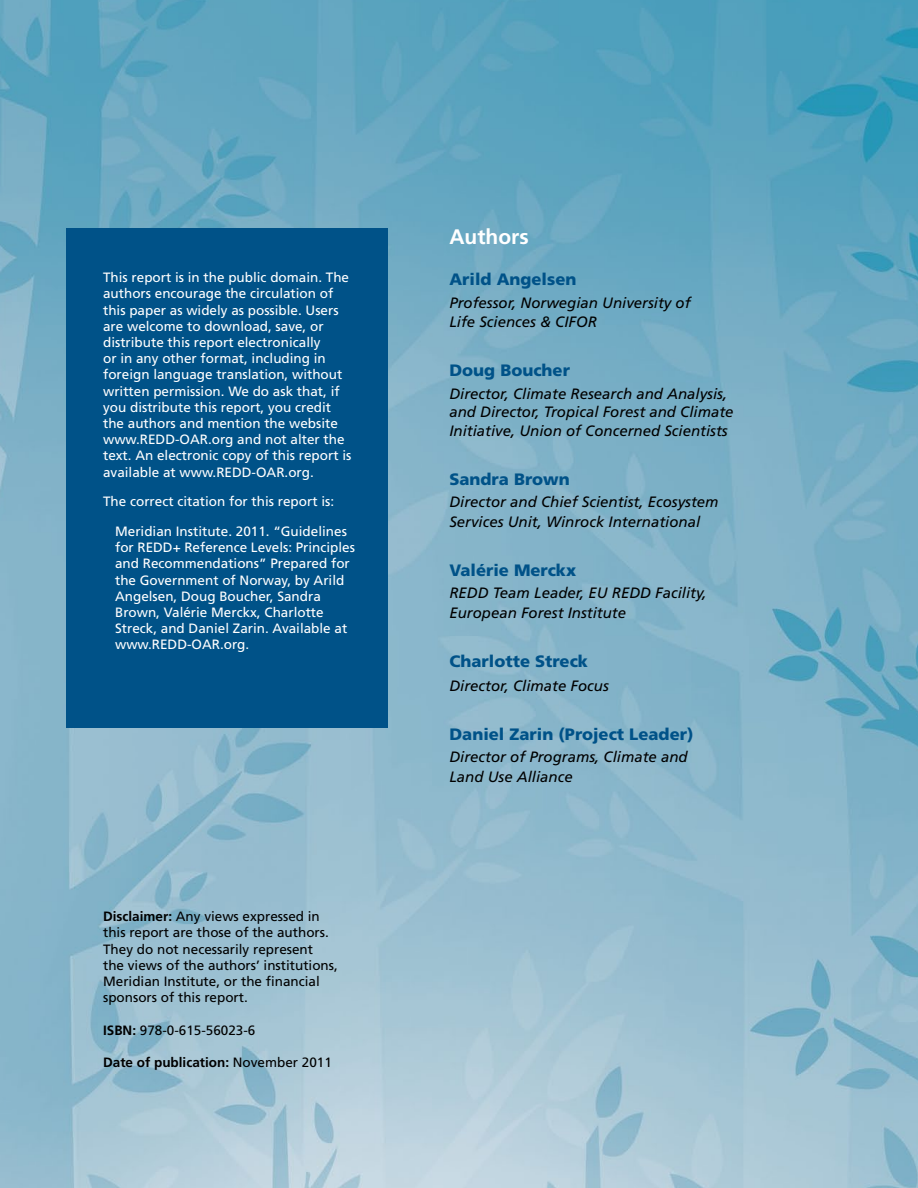
<style>
.page{position:relative;width:918px;height:1188px;background:#fff}
.page>*{position:absolute;margin:0;border:0;box-sizing:border-box;transform-origin:0 0}
.t1{font:700 21px "Frutiger";color:#fff}
.t2{font:900 16.5px "Frutiger";color:#005288}
.t3{font:italic 15px/19.8px "Frutiger";color:#000}
.t4{font:13.5px/16.2px "Frutiger";color:#fff}
.t5{font:13.5px/16.2px "Frutiger";color:#000}
.t6{font:700 13.5px "Frutiger";color:#000}
.s1{font-weight:700}
.s2{font-weight:400}
</style>
<div class="page">
<img style="left:0;top:0;width:918px;height:1188px">
<div style="left:66px;top:229px;width:322px;height:499px;background:#005288"></div>
<p class="t4" style="left:103px;top:270px;width:250px">This report is in the public domain. The authors encourage the circulation of this paper as widely as possible. Users are welcome to download, save, or distribute this report electronically<br>or in any other format, including in foreign language translation, without written permission. We do ask that, if you distribute this report, you credit the authors and mention the website www.REDD-OAR.org and not alter the text. An electronic copy of this report is available at www.REDD-OAR.org.</p>
<p class="t4" style="left:115px;top:487px;width:233px;line-height:29.7px;text-indent:-12px">The correct citation for this report is:<br>Meridian Institute. 2011. “Guidelines</p>
<p class="t4" style="left:115px;top:540px;width:241px">for REDD+ Reference Levels: Principles and Recommendations” Prepared for the Government of Norway, by Arild Angelsen, Doug Boucher, Sandra Brown, Valérie Merckx, Charlotte Streck, and Daniel Zarin. Available at www.REDD-OAR.org.</p>
<p class="t5" style="left:103px;top:908px;width:236px"><span class="s1">Disclaimer:</span> Any views expressed in this report are those of the authors.<br>They do not necessarily represent<br>the views of the authors’ institutions, Meridian Institute, or the financial sponsors of this report.</p>
<p class="t5" style="left:103px;top:1022px;width:154px"><span class="s1">ISBN:</span> 978-0-615-56023-6</p>
<p class="t6" style="left:103px;top:1054px;width:230px">Date of publication: <span class="s2">November 2011</span></p>
<h1 class="t1" style="left:449px;top:225px;width:81px">Authors</h1>
<p class="t2" style="left:449px;top:269px;width:129px">Arild Angelsen</p>
<p class="t3" style="left:449px;top:293px;width:243px">Professor, Norwegian University of<br>Life Sciences &amp; CIFOR</p>
<p class="t2" style="left:449px;top:360px;width:122px">Doug Boucher</p>
<p class="t3" style="left:449px;top:384px;width:286px;line-height:18px">Director, Climate Research and Analysis, and Director, Tropical Forest and Climate</p>
<p class="t3" style="left:449px;top:421px;width:280px">Initiative, Union of Concerned Scientists</p>
<p class="t2" style="left:449px;top:469px;width:122px">Sandra Brown</p>
<p class="t3" style="left:449px;top:492px;width:271px">Director and Chief Scientist, Ecosystem<br>Services Unit, Winrock International</p>
<p class="t2" style="left:449px;top:560px;width:128px">Valérie Merckx</p>
<p class="t3" style="left:449px;top:583px;width:259px">REDD Team Leader, EU REDD Facility,<br>European Forest Institute</p>
<p class="t2" style="left:449px;top:651px;width:140px">Charlotte Streck</p>
<p class="t3" style="left:449px;top:676px;width:161px">Director, Climate Focus</p>
<p class="t2" style="left:449px;top:724px;width:246px">Daniel Zarin (Project Leader)</p>
<p class="t3" style="left:449px;top:747px;width:240px">Director of Programs, Climate and<br>Land Use Alliance</p>
</div>
